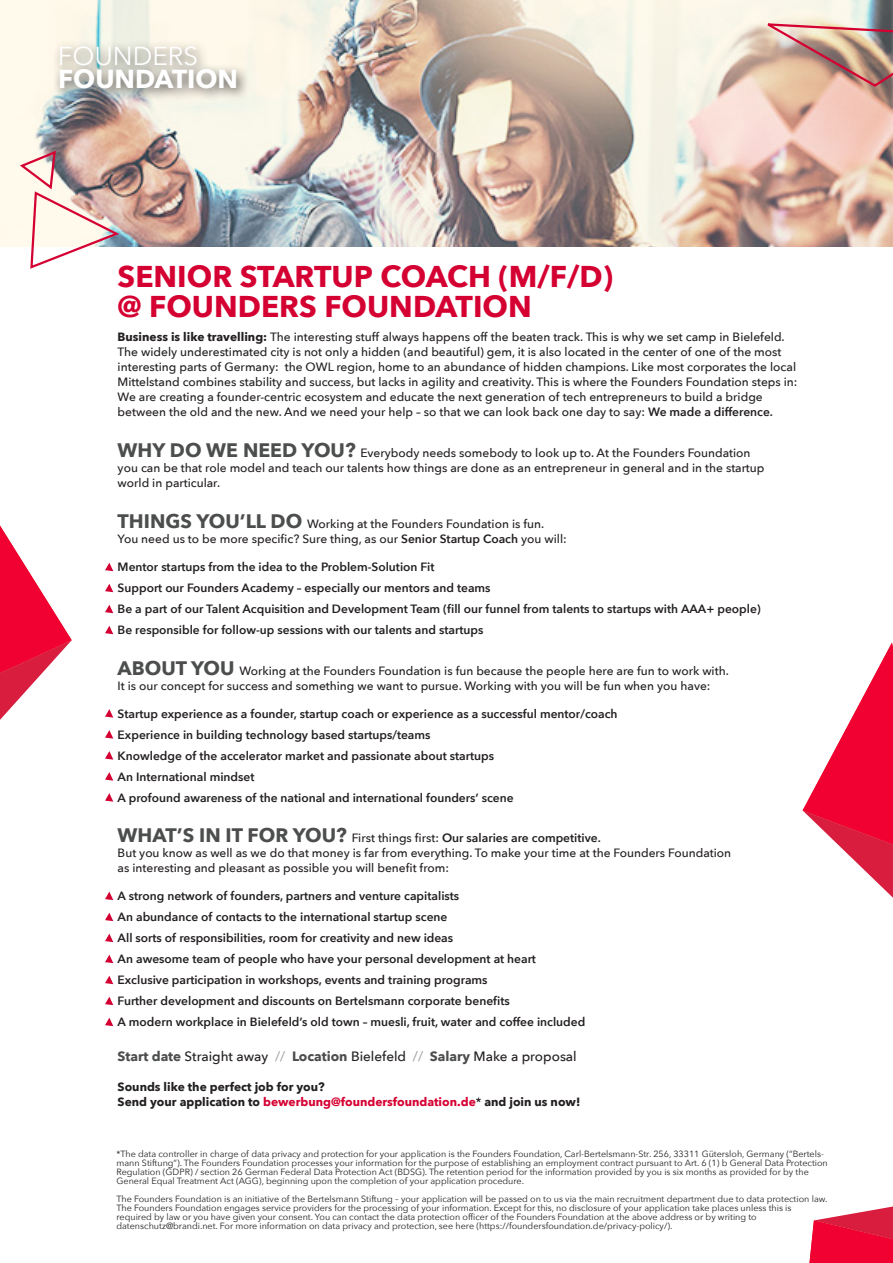
<style>
.page{position:relative;width:893px;height:1263px;background:#fff}
.page>*{position:absolute;margin:0;border:0;box-sizing:border-box;transform-origin:0 0}
.t1{font:700 30px "Avenir Next";color:#d50032}
.t2{font:700 25.95px/23.2px "Avenir Next";color:#fff}
.t3{font:500 13.5px "Avenir Next";color:#231f20}
.t4{font:500 12px/15px "Avenir Next";color:#231f20}
.t5{font:600 12px "Avenir Next";color:#231f20}
.t6{font:700 12px "Avenir Next";color:#231f20}
.t7{font:9px/9px "Avenir Next";color:#231f20}
.s1{font-weight:400}
.s2{font-weight:700}
.s3{font-weight:600}
.s4{font-weight:700;font-size:19.5px;color:#4c4d4d}
.s5{font-weight:500}
.s6{font-weight:700;color:#4c4d4d}
.s7{color:#a5a6a6}
.s8{color:#d50032}
</style>
<div class="page">
<img style="left:0;top:0;width:893px;height:247px">
<div style="left:53px;top:40px;width:197px;height:62px;background:#231f20;opacity:.75"></div>
<svg style="left:809px;top:1206px;width:84px;height:57px"></svg>
<svg style="left:803px;top:642px;width:90px;height:256px"></svg>
<svg style="left:0;top:526px;width:72px;height:194px"></svg>
<img style="left:765px;top:21px;width:128px;height:67px">
<img style="left:18px;top:149px;width:104px;height:120px">
<svg style="left:105px;top:563px;width:8px;height:8px"></svg>
<svg style="left:105px;top:584px;width:8px;height:8px"></svg>
<svg style="left:105px;top:605px;width:8px;height:8px"></svg>
<svg style="left:105px;top:626px;width:8px;height:8px"></svg>
<svg style="left:105px;top:709px;width:8px;height:9px"></svg>
<svg style="left:105px;top:730px;width:8px;height:9px"></svg>
<svg style="left:105px;top:751px;width:8px;height:9px"></svg>
<svg style="left:105px;top:772px;width:8px;height:9px"></svg>
<svg style="left:105px;top:793px;width:8px;height:9px"></svg>
<svg style="left:105px;top:892px;width:8px;height:8px"></svg>
<svg style="left:105px;top:913px;width:8px;height:8px"></svg>
<svg style="left:105px;top:934px;width:8px;height:8px"></svg>
<svg style="left:105px;top:955px;width:8px;height:8px"></svg>
<svg style="left:105px;top:976px;width:8px;height:8px"></svg>
<svg style="left:105px;top:997px;width:8px;height:8px"></svg>
<svg style="left:105px;top:1018px;width:8px;height:8px"></svg>
<p class="t2" style="left:58px;top:44px;width:182px"><span class="s1">FOUNDERS<br></span>FOUNDATION</p>
<p class="t1" style="left:118px;top:251px;width:497px">SENIOR STARTUP COACH (M/F/D)</p>
<p class="t1" style="left:118px;top:281px;width:416px">@ FOUNDERS FOUNDATION</p>
<p class="t4" style="left:118px;top:329px;width:669px"><span class="s2">Business is like travelling:</span> The interesting stuff always happens off the beaten track. This is why we set camp in Bielefeld.</p>
<p class="t4" style="left:118px;top:344px;width:681px">The widely underestimated city is not only a hidden (and beautiful) gem, it is also located in the center of one of the most interesting parts of Germany: the OWL region, home to an abundance of hidden champions. Like most corporates the local Mittelstand combines stability and success, but lacks in agility and creativity. This is where the Founders Foundation steps in:<br>We are creating a founder-centric ecosystem and educate the next generation of tech entrepreneurs to build a bridge</p>
<p class="t4" style="left:118px;top:404px;width:657px">between the old and the new. And we need your help – so that we can look back one day to say: <span class="s3">We made a difference.</span></p>
<p class="t4" style="left:118px;top:445px;width:634px"><span class="s4">WHY DO WE NEED YOU?</span> Everybody needs somebody to look up to. At the Founders Foundation</p>
<p class="t4" style="left:118px;top:460px;width:648px">you can be that role model and teach our talents how things are done as an entrepreneur in general and in the startup</p>
<p class="t4" style="left:118px;top:475px;width:104px">world in particular.</p>
<p class="t4" style="left:118px;top:516px;width:428px"><span class="s4">THINGS YOU’LL DO</span> Working at the Founders Foundation is fun.</p>
<p class="t4" style="left:118px;top:531px;width:451px">You need us to be more specific? Sure thing, as our <span class="s3">Senior Startup Coach</span> you will:</p>
<p class="t5" style="left:118px;top:557px;width:318px">Mentor startups from the idea to the Problem-Solution Fit</p>
<p class="t5" style="left:118px;top:578px;width:374px">Support our Founders Academy – especially our mentors and teams</p>
<p class="t5" style="left:118px;top:599px;width:645px">Be a part of our Talent Acquisition and Development Team (fill our funnel from talents to startups with AAA+ people)</p>
<p class="t5" style="left:118px;top:620px;width:367px">Be responsible for follow-up sessions with our talents and startups</p>
<p class="t4" style="left:118px;top:662px;width:613px"><span class="s4">ABOUT YOU</span> Working at the Founders Foundation is fun because the people here are fun to work with.</p>
<p class="t4" style="left:118px;top:677px;width:594px">It is our concept for success and something we want to pursue. Working with you will be fun when you have:</p>
<p class="t5" style="left:118px;top:703px;width:501px">Startup experience as a founder, startup coach or experience as a successful mentor/coach</p>
<p class="t5" style="left:118px;top:724px;width:314px">Experience in building technology based startups/teams</p>
<p class="t5" style="left:118px;top:745px;width:378px">Knowledge of the accelerator market and passionate about startups</p>
<p class="t5" style="left:118px;top:766px;width:138px">An International mindset</p>
<p class="t5" style="left:118px;top:787px;width:398px">A profound awareness of the national and international founders’ scene</p>
<p class="t5" style="left:118px;top:828px;width:485px"><span class="s4">WHAT’S IN IT FOR YOU?</span> <span class="s5">First things first:</span> Our salaries are competitive.</p>
<p class="t4" style="left:118px;top:845px;width:615px">But you know as well as we do that money is far from everything. To make your time at the Founders Foundation</p>
<p class="t4" style="left:118px;top:860px;width:333px">as interesting and pleasant as possible you will benefit from:</p>
<p class="t5" style="left:118px;top:886px;width:343px">A strong network of founders, partners and venture capitalists</p>
<p class="t5" style="left:118px;top:907px;width:331px">An abundance of contacts to the international startup scene</p>
<p class="t5" style="left:118px;top:928px;width:337px">All sorts of responsibilities, room for creativity and new ideas</p>
<p class="t5" style="left:118px;top:949px;width:420px">An awesome team of people who have your personal development at heart</p>
<p class="t5" style="left:118px;top:970px;width:371px">Exclusive participation in workshops, events and training programs</p>
<p class="t5" style="left:118px;top:991px;width:394px">Further development and discounts on Bertelsmann corporate benefits</p>
<p class="t5" style="left:118px;top:1012px;width:469px">A modern workplace in Bielefeld’s old town – muesli, fruit, water and coffee included</p>
<p class="t3" style="left:118px;top:1045px;width:461px"><span class="s6">Start date</span> Straight away <span class="s7">//</span> <span class="s6">Location</span> Bielefeld <span class="s7">//</span> <span class="s6">Salary</span> Make a proposal</p>
<p class="t6" style="left:118px;top:1076px;width:209px">Sounds like the perfect job for you?</p>
<p class="t6" style="left:118px;top:1091px;width:464px">Send your application to <span class="s8">bewerbung@foundersfoundation.de</span><span class="s3">*</span> and join us now!</p>
<p class="t7" style="left:117px;top:1149px;width:713px">*The data controller in charge of data privacy and protection for your application is the Founders Foundation, Carl-Bertelsmann-Str. 256, 33311 Gütersloh, Germany (“Bertels&shy;mann Stiftung”). The Founders Foundation processes your information for the purpose of establishing an employment contract pursuant to Art. 6 (1) b General Data Protection Regulation (GDPR) / section 26 German Federal Data Protection Act (BDSG). The retention period for the information provided by you is six months as provided for by the General Equal Treatment Act (AGG), beginning upon the completion of your application procedure.</p>
<p class="t7" style="left:117px;top:1194px;width:712px">The Founders Foundation is an initiative of the Bertelsmann Stiftung – your application will be passed on to us via the main recruitment department due to data protection law.<br>The Founders Foundation engages service providers for the processing of your information. Except for this, no disclosure of your application take places unless this is</p>
<p class="t7" style="left:117px;top:1212px;width:642px">required by law or you have given your consent. You can contact the data protection officer of the Founders Foundation at the above address or by writing to</p>
<p class="t7" style="left:117px;top:1221px;width:557px">datenschutz@brandi.net. For more information on data privacy and protection, see here (https://foundersfoundation.de/privacy-policy/).</p>
</div>
